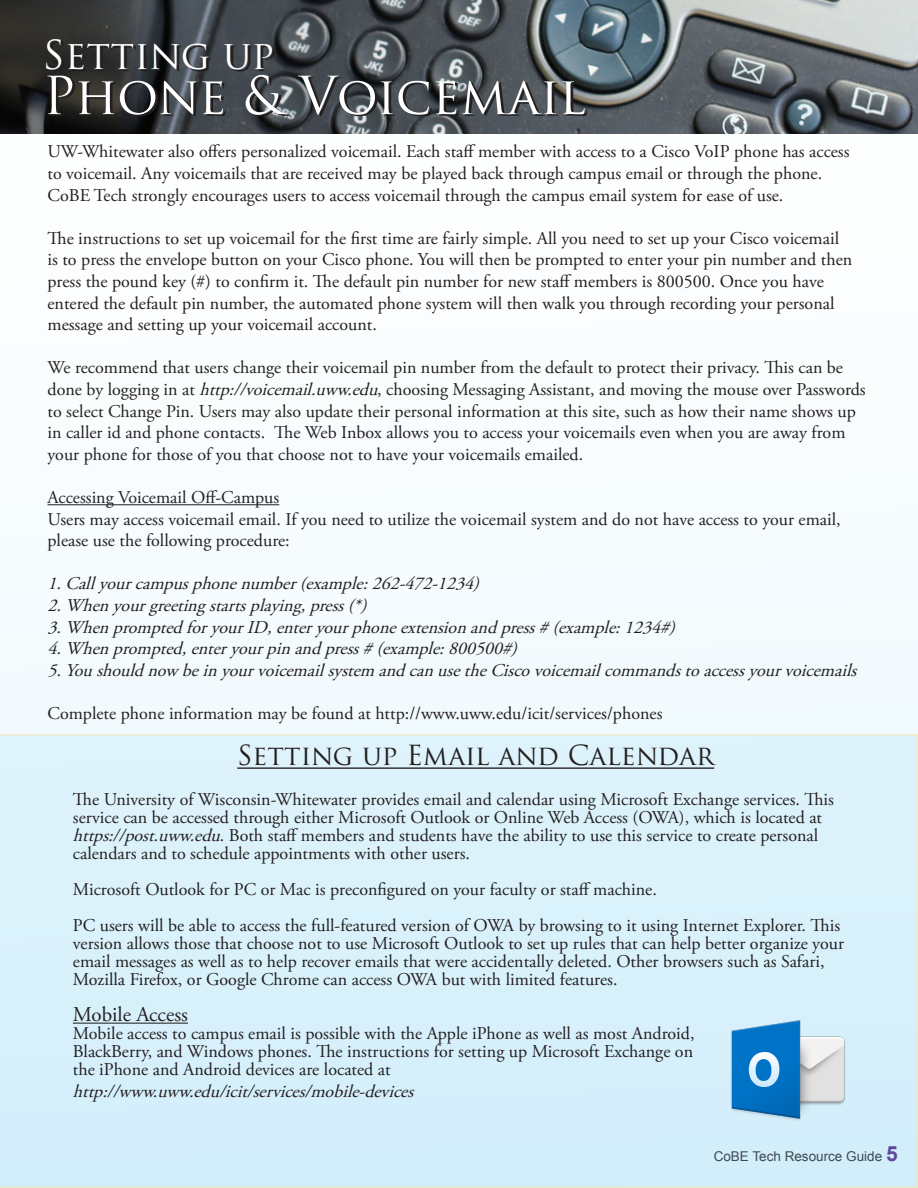
<style>
.page{position:relative;width:918px;height:1188px;background:#f9fcfe}
.page>*{position:absolute;margin:0;border:0;box-sizing:border-box;transform-origin:0 0}
.table_style_1{font:51px "Trajan Pro";letter-spacing:-.015em;color:#fff}
.table_style_1-2{font:39px "Trajan Pro";color:#fff}
.table_style_1-3{font:27px "Trajan Pro";color:#231f20}
.table_style_1-4{font:21px "Adobe Garamond Pro";color:#231f20}
.table_style_1-5{font:18px/21.6px "Adobe Garamond Pro";color:#231f20}
.table_style_1-6{font:italic 18px "Adobe Garamond Pro";color:#231f20}
.t1{font:13.5px "Arial";color:#231f20}
.s1{font-style:italic}
.s2{font-weight:700;font-size:21px;color:#501d82}
</style>
<div class="page">
<div style="left:0;top:734px;width:918px;height:454px;background:#d9f1fb"></div>
<hr style="left:237px;top:767px;width:477px;height:2px;background:#231f20">
<hr style="left:73px;top:1023px;width:115px;height:1px;background:#231f20">
<img style="left:0;top:0;width:918px;height:134px">
<img style="left:730px;top:1017px;width:117px;height:104px">
<hr style="left:48px;top:504px;width:231px;height:1px;background:#231f20">
<p class="table_style_1-2" style="left:43px;top:30px;width:233px">Setting up</p>
<p class="table_style_1" style="left:43px;top:63px;width:545px">Phone &amp; Voicemail</p>
<p class="table_style_1-5" style="left:48px;top:142px;width:804px">UW-Whitewater also offers personalized voicemail. Each staff member with access to a Cisco VoIP phone has access to voicemail. Any voicemails that are received may be played back through campus email or through the phone.<br>CoBE Tech strongly encourages users to access voicemail through the campus email system for ease of use.</p>
<p class="table_style_1-5" style="left:48px;top:228px;width:806px">The instructions to set up voicemail for the first time are fairly simple. All you need to set up your Cisco voicemail is to press the envelope button on your Cisco phone. You will then be prompted to enter your pin number and then press the pound key (#) to confirm it. The default pin number for new staff members is 800500. Once you have entered the default pin number, the automated phone system will then walk you through recording your personal message and setting up your voicemail account.</p>
<p class="table_style_1-5" style="left:48px;top:358px;width:820px">We recommend that users change their voicemail pin number from the default to protect their privacy. This can be done by logging in at <span class="s1">http://voicemail.uww.edu</span>, choosing Messaging Assistant, and moving the mouse over Passwords to select Change Pin. Users may also update their personal information at this site, such as how their name shows up in caller id and phone contacts. The Web Inbox allows you to access your voicemails even when you are away from your phone for those of you that choose not to have your voicemails emailed.</p>
<p class="table_style_1-5" style="left:48px;top:487px;width:233px">Accessing Voicemail Off-Campus</p>
<p class="table_style_1-5" style="left:48px;top:509px;width:795px">Users may access voicemail email. If you need to utilize the voicemail system and do not have access to your email, please use the following procedure:</p>
<p class="table_style_1-6" style="left:48px;top:573px;width:439px">1.Callyourcampusphonenumber(example:262-472-1234)</p>
<p class="table_style_1-6" style="left:48px;top:594px;width:327px">2.Whenyourgreetingstartsplaying,press(*)</p>
<p class="table_style_1-6" style="left:48px;top:616px;width:635px">3.WhenpromptedforyourID,enteryourphoneextensionandpress#(example:1234#)</p>
<p class="table_style_1-6" style="left:48px;top:638px;width:477px">4.Whenprompted,enteryourpinandpress#(example:800500#)</p>
<p class="table_style_1-6" style="left:48px;top:659px;width:816px">5.Youshouldnow beinyourvoicemailsystem andcanusetheCiscovoicemailcommandstoaccessyourvoicemails</p>
<p class="table_style_1-5" style="left:48px;top:703px;width:616px">Complete phone information may be found at http://www.uww.edu/icit/services/phones</p>
<p class="table_style_1-3" style="left:237px;top:738px;width:479px">Setting up Email and Calendar</p>
<p class="table_style_1-5" style="left:73px;top:791px;width:763px;line-height:18px">The University of Wisconsin-Whitewater provides email and calendar using Microsoft Exchange services. This service can be accessed through either Microsoft Outlook or Online Web Access (OWA), which is located at</p>
<p class="table_style_1-5" style="left:73px;top:827px;width:747px;line-height:18px"><span class="s1">https://post.uww.edu</span>. Both staff members and students have the ability to use this service to create personal calendars and to schedule appointments with other users.</p>
<p class="table_style_1-5" style="left:73px;top:879px;width:586px">Microsoft Outlook for PC or Mac is preconfigured on your faculty or staff machine.</p>
<p class="table_style_1-5" style="left:73px;top:917px;width:773px;line-height:18px">PC users will be able to access the full-featured version of OWA by browsing to it using Internet Explorer. This version allows those that choose not to use Microsoft Outlook to set up rules that can help better organize your email messages as well as to help recover emails that were accidentally deleted. Other browsers such as Safari, Mozilla Firefox, or Google Chrome can access OWA but with limited features.</p>
<p class="table_style_1-4" style="left:73px;top:1002px;width:117px">Mobile Access</p>
<p class="table_style_1-5" style="left:73px;top:1025px;width:623px;line-height:18px;text-align:justify">Mobile access to campus email is possible with the Apple iPhone as well as most Android, BlackBerry, and Windows phones. The instructions for setting up Microsoft Exchange on the iPhone and Android devices are located at</p>
<p class="table_style_1-6" style="left:73px;top:1080px;width:348px">http://www.uww.edu/icit/services/mobile-devices</p>
<p class="t1" style="left:714px;top:1147px;width:186px">CoBE Tech Resource Guide <span class="s2">5</span></p>
</div>
